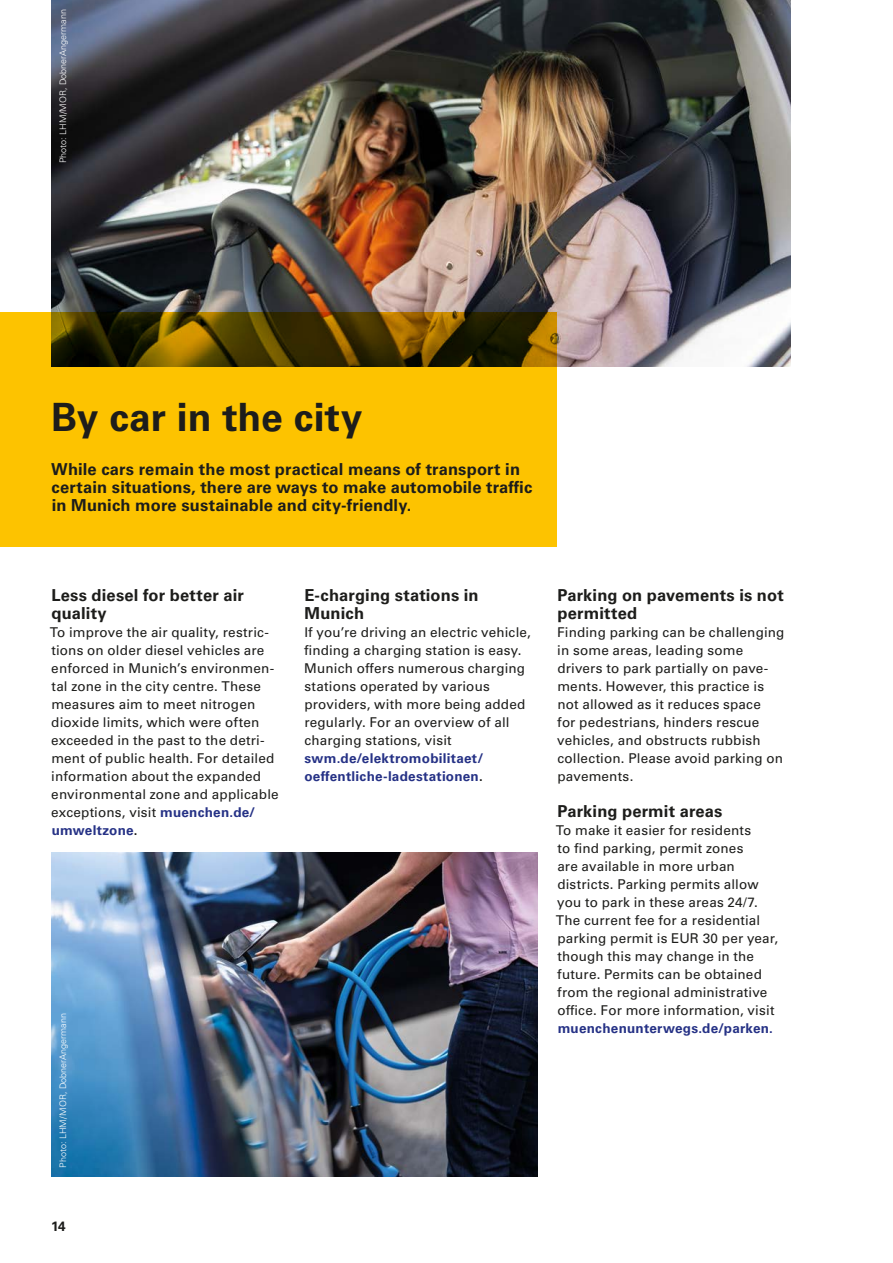
<style>
.page{position:relative;width:893px;height:1263px;background:#fff}
.page>*{position:absolute;margin:0;border:0;box-sizing:border-box;transform-origin:0 0}
.Rework_Überschriften_H1_H1_Headline_Schw{font:700 39px "Univers LT Pro 65";color:#1d1d1b}
.Rework_Fließtext_p_Teaser_Schwarz_11pt{font:700 16.5px/18px "Univers LT Pro 65";letter-spacing:.01em;color:#1d1d1b}
.Rework_Überschriften_H2_H2_Headline_Teas{font:700 16.5px/18px "Univers LT Pro 65";letter-spacing:.01em;color:#1d1d1b}
.Rework_Fließtext_P_Fließtext{font:13.5px/18px "Univers LT Pro 55 Roman";letter-spacing:.01em;color:#1d1d1b}
.t1{font:700 13.5px "Univers LT Pro 65";color:#1d1d1b}
.Copy{font:300 9px "Univers LT Pro 45";color:#fff}
.s1{font-family:"Univers LT Pro 65";font-weight:700;color:#263286}
.s2{font-family:"Univers LT Pro 65";font-weight:700}
</style>
<div class="page">
<img style="left:51px;top:0;width:740px;height:367px">
<svg style="left:0;top:313px;width:557px;height:234px;background:#d8a600"></svg>
<img style="left:51px;top:853px;width:487px;height:324px">
<p class="Copy" style="left:57px;top:163px;width:156px;rotate:-90deg">Photo: LHM/MOR, DobnerAngermann</p>
<h1 class="Rework_Überschriften_H1_H1_Headline_Schw" style="left:51px;top:390px;width:313px">By car in the city</h1>
<p class="Rework_Fließtext_p_Teaser_Schwarz_11pt" style="left:51px;top:459px;width:482px">While cars remain the most practical means of transport in certain situations, there are ways to make automobile traffic in Munich more sustainable and city-friendly.</p>
<h2 class="Rework_Überschriften_H2_H2_Headline_Teas" style="left:51px;top:585px;width:194px">Less diesel for better air quality</h2>
<p class="Rework_Fließtext_P_Fließtext" style="left:50px;top:622px;width:230px">To improve the air quality, restric&shy;tions on older diesel vehicles are enforced in Munich’s environmen&shy;tal zone in the city centre. These measures aim to meet nitrogen dioxide limits, which were often exceeded in the past to the detri&shy;ment of public health. For detailed information about the expanded environmental zone and applicable exceptions, visit <span class="s1">muenchen.de/ umweltzone</span><span class="s2">.</span></p>
<p class="Copy" style="left:57px;top:1167px;width:156px;rotate:-90deg">Photo: LHM/MOR, DobnerAngermann</p>
<p class="t1" style="left:51px;top:1216px;width:16px">14</p>
<h2 class="Rework_Überschriften_H2_H2_Headline_Teas" style="left:304px;top:585px;width:176px">E-charging stations in<br>Munich</h2>
<p class="Rework_Fließtext_P_Fließtext" style="left:304px;top:622px;width:228px">If you’re driving an electric vehicle, finding a charging station is easy.<br>Munich offers numerous charging stations operated by various providers, with more being added regularly. For an overview of all charging stations, visit <span class="s1">swm.de/elektromobilitaet/ oeffentliche-ladestationen</span><span class="s2">.</span></p>
<h2 class="Rework_Überschriften_H2_H2_Headline_Teas" style="left:558px;top:585px;width:228px">Parking on pavements is not permitted</h2>
<p class="Rework_Fließtext_P_Fließtext" style="left:557px;top:622px;width:229px">Finding parking can be challenging in some areas, leading some drivers to park partially on pave&shy;ments. However, this practice is not allowed as it reduces space<br>for pedestrians, hinders rescue vehicles, and obstructs rubbish collection. Please avoid parking on pavements.</p>
<h2 class="Rework_Überschriften_H2_H2_Headline_Teas" style="left:558px;top:801px;width:166px">Parking permit areas</h2>
<p class="Rework_Fließtext_P_Fließtext" style="left:556px;top:820px;width:224px">To make it easier for residents<br>to find parking, permit zones<br>are available in more urban districts. Parking permits allow you to park in these areas 24/7.<br>The current fee for a residential parking permit is EUR 30 per year, though this may change in the future. Permits can be obtained from the regional administrative office. For more information, visit <span class="s1">muenchenunterwegs.de/parken.</span></p>
</div>
